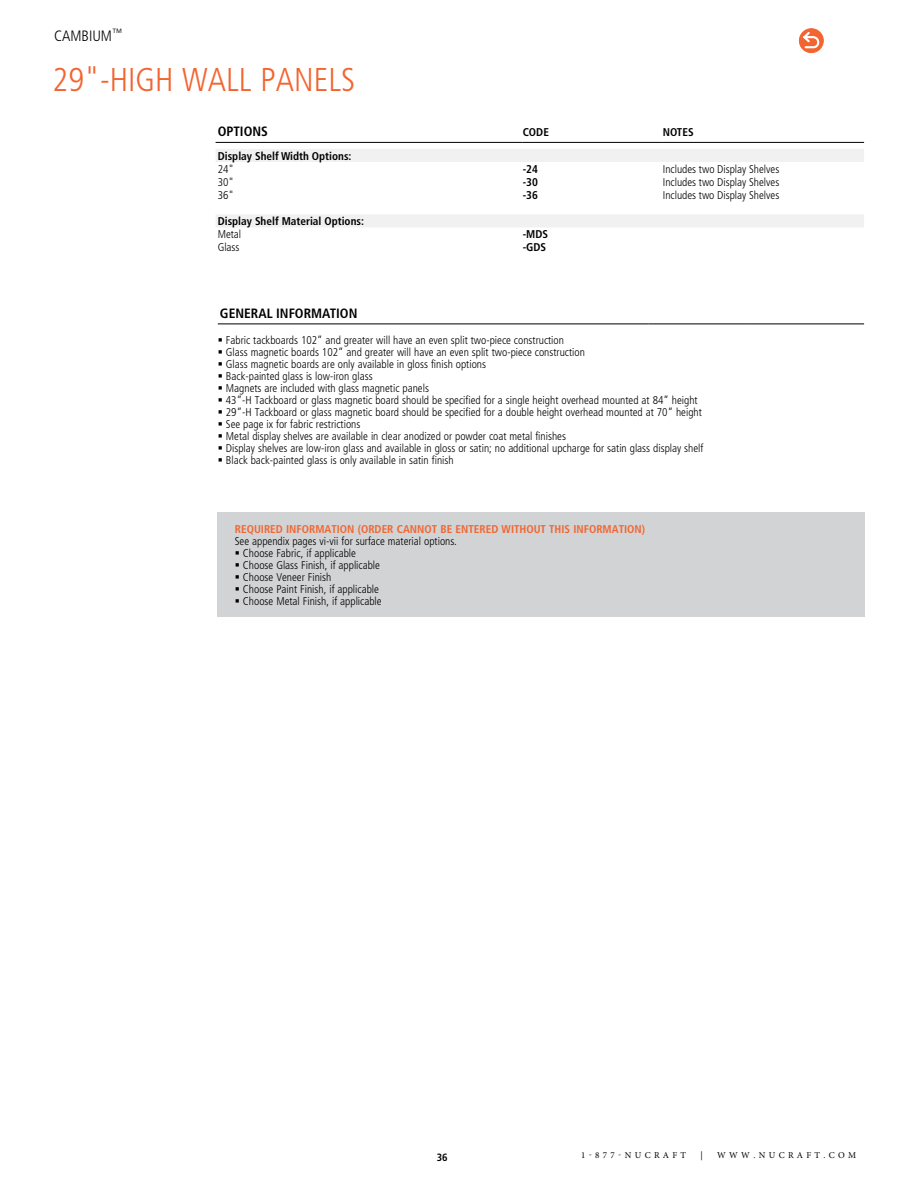
<style>
.page{position:relative;width:918px;height:1188px;background:#fff}
.page>*{position:absolute;margin:0;border:0;box-sizing:border-box;transform-origin:0 0}
.t1{font:300 condensed 33px "Frutiger LT Std";color:#f26531}
.t2{font:300 condensed 15px "Frutiger LT Std";color:#000}
.t3{font:700 condensed 13.5px "Frutiger LT Std";color:#000}
.t4{font:300 condensed 11.25px/12px "Frutiger LT Std";color:#000}
.t5{font:700 condensed 11.25px "Frutiger LT Std";color:#000}
.t6{font:700 condensed 11.25px "Frutiger LT Std";color:#f26531}
.t7{font:700 condensed 10.5px "Frutiger LT Std";color:#000}
.t8{font:9px "Minion Pro";letter-spacing:.37em;color:#000}
</style>
<div class="page">
<div style="left:799px;top:29px;width:24px;height:24px;background:#f26531;border-radius:50%"></div>
<div style="left:799px;top:29px;width:25px;height:24px;border:1px solid #f26531;border-radius:50%"></div>
<svg style="left:801px;top:30px;width:21px;height:19px"></svg>
<svg style="left:216px;top:149px;width:648px;height:78px"></svg>
<hr style="left:216px;top:142px;width:307px;height:1px;background:#000">
<hr style="left:523px;top:142px;width:71px;height:1px;background:#000">
<hr style="left:594px;top:142px;width:69px;height:1px;background:#000">
<hr style="left:663px;top:142px;width:201px;height:1px;background:#000">
<hr style="left:218px;top:324px;width:431px;height:1px;background:#000">
<hr style="left:649px;top:324px;width:97px;height:1px;background:#000">
<hr style="left:746px;top:324px;width:118px;height:1px;background:#000">
<div style="left:217px;top:513px;width:648px;height:104px;background:#d1d3d4"></div>
<h2 class="t2" style="left:54px;top:28px;width:70px">CAMBIUM<sup>™</sup></h2>
<h1 class="t1" style="left:52px;top:61px;width:304px">29"-HIGH WALL PANELS</h1>
<p class="t3" style="left:218px;top:124px;width:52px">OPTIONS</p>
<p class="t5" style="left:523px;top:125px;width:28px">CODE</p>
<p class="t5" style="left:663px;top:125px;width:32px">NOTES</p>
<p class="t5" style="left:218px;top:149px;width:135px">Display Shelf Width Options:</p>
<p class="t4" style="left:218px;top:163px;width:18px">24"</p>
<p class="t5" style="left:523px;top:162px;width:17px">-24</p>
<p class="t4" style="left:663px;top:163px;width:118px">Includes two Display Shelves</p>
<p class="t4" style="left:218px;top:176px;width:18px">30"</p>
<p class="t5" style="left:523px;top:175px;width:17px">-30</p>
<p class="t4" style="left:663px;top:176px;width:118px">Includes two Display Shelves</p>
<p class="t4" style="left:218px;top:189px;width:18px">36"</p>
<p class="t5" style="left:523px;top:188px;width:17px">-36</p>
<p class="t4" style="left:663px;top:189px;width:118px">Includes two Display Shelves</p>
<p class="t5" style="left:218px;top:215px;width:148px">Display Shelf Material Options:</p>
<p class="t4" style="left:218px;top:229px;width:25px">Metal</p>
<p class="t5" style="left:523px;top:228px;width:27px">-MDS</p>
<p class="t4" style="left:218px;top:242px;width:23px">Glass</p>
<p class="t5" style="left:523px;top:241px;width:25px">-GDS</p>
<p class="t3" style="left:220px;top:306px;width:139px">GENERAL INFORMATION</p>
<p class="t4" style="left:226px;top:334px;width:479px">Fabric tackboards 102” and greater will have an even split two-piece construction<br>Glass magnetic boards 102” and greater will have an even split two-piece construction<br>Glass magnetic boards are only available in gloss finish options<br>Back-painted glass is low-iron glass<br>Magnets are included with glass magnetic panels<br>43”-H Tackboard or glass magnetic board should be specified for a single height overhead mounted at 84” height 29”-H Tackboard or glass magnetic board should be specified for a double height overhead mounted at 70” height See page ix for fabric restrictions<br>Metal display shelves are available in clear anodized or powder coat metal finishes<br>Display shelves are low-iron glass and available in gloss or satin; no additional upcharge for satin glass display shelf Black back-painted glass is only available in satin finish</p>
<p class="t6" style="left:235px;top:522px;width:412px">REQUIRED INFORMATION (ORDER CANNOT BE ENTERED WITHOUT THIS INFORMATION)</p>
<p class="t4" style="left:243px;top:535px;width:215px;text-indent:-8px">See appendix pages vi-vii for surface material options.<br>Choose Fabric, if applicable<br>Choose Glass Finish, if applicable<br>Choose Veneer Finish<br>Choose Paint Finish, if applicable<br>Choose Metal Finish, if applicable</p>
<p class="t7" style="left:437px;top:1151px;width:12px">36</p>
<p class="t8" style="left:581px;top:1149px;width:107px">1-877-NUCRAFT</p>
<p class="t8" style="left:700px;top:1149px;width:4px">|</p>
<p class="t8" style="left:717px;top:1149px;width:141px">WWW.NUCRAFT.COM</p>
</div>
